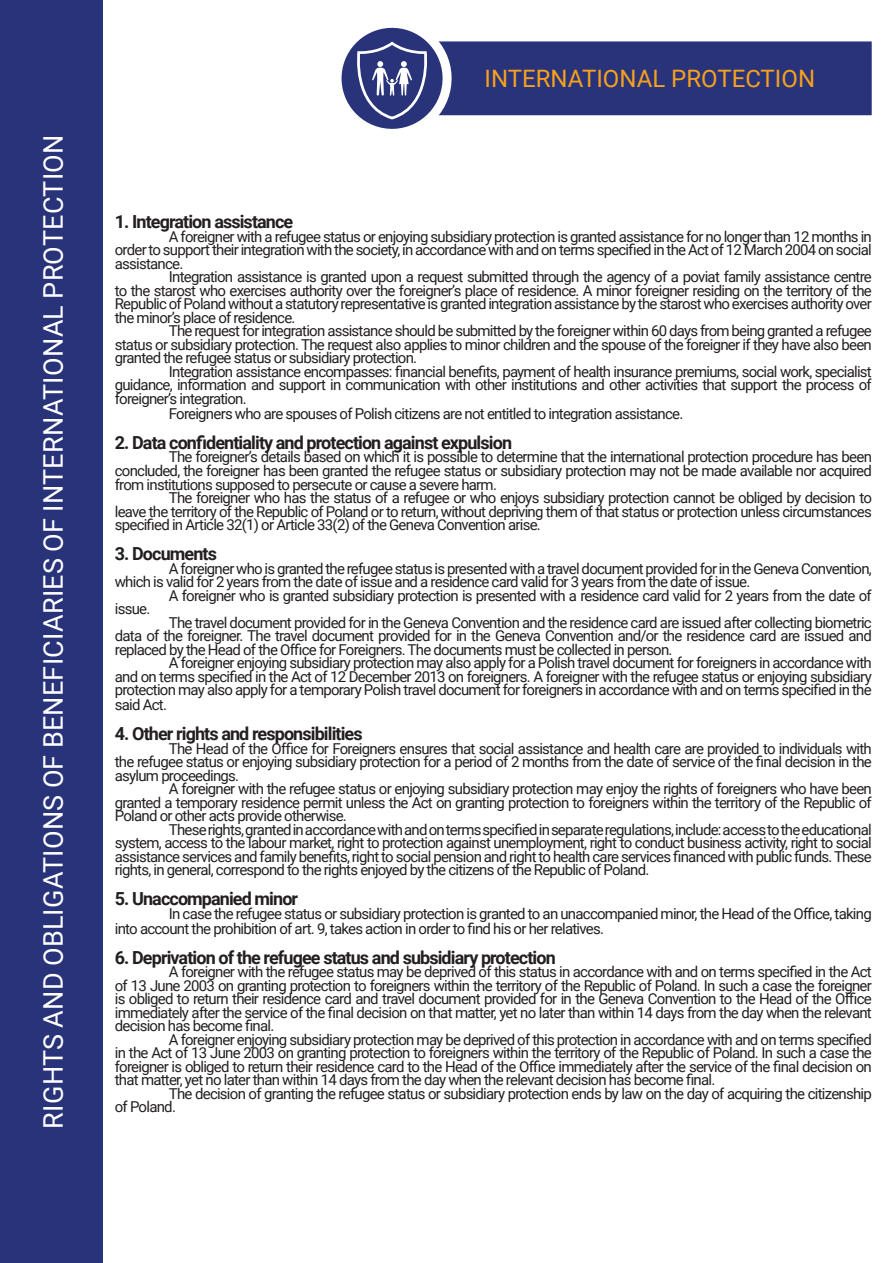
<style>
.page{position:relative;width:893px;height:1263px;background:#fff}
.page>*{position:absolute;margin:0;border:0;box-sizing:border-box;transform-origin:0 0}
.t1{font:27px "Roboto";letter-spacing:.01em;color:#fff}
.t2{font:24px "Roboto";color:#f8a11c}
.t3{font:700 18px "Roboto";letter-spacing:-.05em;color:#231f20}
.t4{font:15px/13.5px "Roboto";letter-spacing:-.05em;color:#231f20;text-align:justify}
</style>
<div class="page">
<div style="left:0;top:0;width:102px;height:1263px;background:#29337a"></div>
<div style="left:429px;top:42px;width:442px;height:72px;background:#29337a"></div>
<div style="left:428px;top:41px;width:444px;height:74px;border:2px solid #29337a"></div>
<svg style="left:341px;top:27px;width:111px;height:102px"></svg>
<h1 class="t1" style="left:34px;top:1128px;width:995px;rotate:-90deg">Rights and obligations of beneficiari es of i nternational protection</h1>
<h2 class="t2" style="left:485px;top:62px;width:328px">INTERNATIONAL PROTECTION</h2>
<p class="t3" style="left:115px;top:209px;width:180px">1. Integration assistance</p>
<p class="t4" style="left:115px;top:229px;width:758px;text-indent:54px">A foreigner with a refugee status or enjoying subsidiary protection is granted assistance for no longer than 12 months in order to support their integration with the society, in accordance with and on terms specified in the Act of 12 March 2004 on social assistance.</p>
<p class="t4" style="left:115px;top:270px;width:759px;text-indent:54px">Integration assistance is granted upon a request submitted through the agency of a poviat family assistance centre to the starost who exercises authority over the foreigner’s place of residence. A minor foreigner residing on the territory of the Republic of Poland without a statutory representative is granted integration assistance by the starost who exercises authority over the minor’s place of residence.</p>
<p class="t4" style="left:115px;top:324px;width:758px;text-indent:54px">The request for integration assistance should be submitted by the foreigner within 60 days from being granted a refugee status or subsidiary protection. The request also applies to minor children and the spouse of the foreigner if they have also been granted the refugee status or subsidiary protection.</p>
<p class="t4" style="left:115px;top:364px;width:758px;text-indent:54px">Integration assistance encompasses: financial benefits, payment of health insurance premiums, social work, specialist guidance, information and support in communication with other institutions and other activities that support the process of foreigner’s integration.</p>
<p class="t4" style="left:169px;top:406px;width:516px">Foreigners who are spouses of Polish citizens are not entitled to integration assistance.</p>
<p class="t3" style="left:115px;top:430px;width:399px">2. Data confidentiality and protection against expulsion</p>
<p class="t4" style="left:115px;top:450px;width:759px;text-indent:54px">The foreigner’s details based on which it is possible to determine that the international protection procedure has been concluded, the foreigner has been granted the refugee status or subsidiary protection may not be made available nor acquired from institutions supposed to persecute or cause a severe harm.</p>
<p class="t4" style="left:115px;top:490px;width:759px;text-indent:54px">The foreigner who has the status of a refugee or who enjoys subsidiary protection cannot be obliged by decision to leave the territory of the Republic of Poland or to return, without depriving them of that status or protection unless circumstances specified in Article 32(1) or Article 33(2) of the Geneva Convention arise.</p>
<p class="t3" style="left:115px;top:541px;width:104px">3. Documents</p>
<p class="t4" style="left:115px;top:561px;width:758px;text-indent:54px">A foreigner who is granted the refugee status is presented with a travel document provided for in the Geneva Convention, which is valid for 2 years from the date of issue and a residence card valid for 3 years from the date of issue.</p>
<p class="t4" style="left:169px;top:588px;width:704px">A foreigner who is granted subsidiary protection is presented with a residence card valid for 2 years from the date of</p>
<p class="t4" style="left:115px;top:601px;width:37px">issue.</p>
<p class="t4" style="left:115px;top:615px;width:758px;text-indent:54px">The travel document provided for in the Geneva Convention and the residence card are issued after collecting biometric data of the foreigner. The travel document provided for in the Geneva Convention and/or the residence card are issued and replaced by the Head of the Office for Foreigners. The documents must be collected in person.</p>
<p class="t4" style="left:115px;top:655px;width:758px;text-indent:54px">A foreigner enjoying subsidiary protection may also apply for a Polish travel document for foreigners in accordance with and on terms specified in the Act of 12 December 2013 on foreigners. A foreigner with the refugee status or enjoying subsidiary protection may also apply for a temporary Polish travel document for foreigners in accordance with and on terms specified in the</p>
<p class="t4" style="left:115px;top:697px;width:54px">said Act.</p>
<p class="t3" style="left:115px;top:721px;width:249px">4. Other rights and responsibilities</p>
<p class="t4" style="left:115px;top:741px;width:758px;text-indent:54px">The Head of the Office for Foreigners ensures that social assistance and health care are provided to individuals with the refugee status or enjoying subsidiary protection for a period of 2 months from the date of service of the final decision in the asylum proceedings.</p>
<p class="t4" style="left:115px;top:781px;width:758px;text-indent:54px">A foreigner with the refugee status or enjoying subsidiary protection may enjoy the rights of foreigners who have been granted a temporary residence permit unless the Act on granting protection to foreigners within the territory of the Republic of Poland or other acts provide otherwise.</p>
<p class="t4" style="left:115px;top:822px;width:759px;text-indent:54px">These rights, granted in accordance with and on terms specified in separate regulations, include: access to the educational system, access to the labour market, right to protection against unemployment, right to conduct business activity, right to social assistance services and family benefits, right to social pension and right to health care services financed with public funds. These rights, in general, correspond to the rights enjoyed by the citizens of the Republic of Poland.</p>
<p class="t3" style="left:115px;top:886px;width:185px">5. Unaccompanied minor</p>
<p class="t4" style="left:115px;top:905px;width:758px;line-height:15px;text-indent:54px">In case the refugee status or subsidiary protection is granted to an unaccompanied minor, the Head of the Office, taking into account the prohibition of art. 9, takes action in order to find his or her relatives.</p>
<p class="t3" style="left:115px;top:944px;width:442px">6. Deprivation of the refugee status and subsidiary protection</p>
<p class="t4" style="left:115px;top:964px;width:759px;text-indent:54px">A foreigner with the refugee status may be deprived of this status in accordance with and on terms specified in the Act of 13 June 2003 on granting protection to foreigners within the territory of the Republic of Poland. In such a case the foreigner is obliged to return their residence card and travel document provided for in the Geneva Convention to the Head of the Office immediately after the service of the final decision on that matter, yet no later than within 14 days from the day when the relevant decision has become final.</p>
<p class="t4" style="left:115px;top:1032px;width:758px;text-indent:54px">A foreigner enjoying subsidiary protection may be deprived of this protection in accordance with and on terms specified in the Act of 13 June 2003 on granting protection to foreigners within the territory of the Republic of Poland. In such a case the foreigner is obliged to return their residence card to the Head of the Office immediately after the service of the final decision on that matter, yet no later than within 14 days from the day when the relevant decision has become final.</p>
<p class="t4" style="left:115px;top:1086px;width:759px;text-indent:54px">The decision of granting the refugee status or subsidiary protection ends by law on the day of acquiring the citizenship of Poland.</p>
</div>
